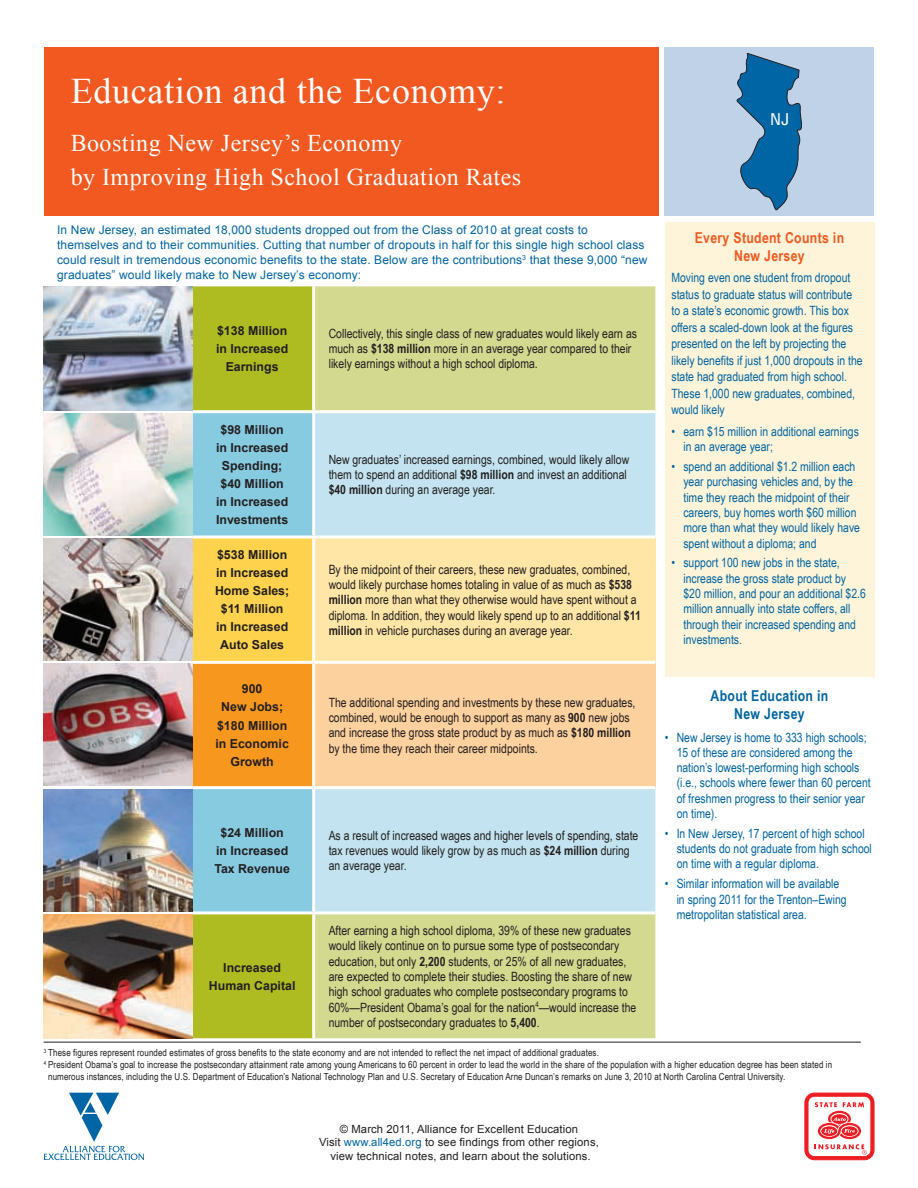
<style>
.page{position:relative;width:918px;height:1188px;background:#fff}
.page>*{position:absolute;margin:0;border:0;box-sizing:border-box;transform-origin:0 0}
.t1{font:36px "Times New Roman";letter-spacing:.02em;color:#fff}
.subheader{font:24px/34.5px "Times New Roman";letter-spacing:.02em;color:#fff}
.t2{font:condensed 16.5px "Univers";color:#fff}
.box_head{font:700 15px/18px "Arial Narrow";letter-spacing:.02em;color:#f15921;text-align:center}
.head_2{font:700 15px/18px "Arial Narrow";letter-spacing:.02em;color:#0065a4;text-align:center}
.table_body{font:12.75px/15.3px "Arial Narrow";color:#231f20}
.bullet{font:12.75px/15.3px "Arial Narrow";color:#0065a4}
.box_body{font:12.75px/16.5px "Arial Narrow";color:#0065a4}
.table_head{font:700 12.3px/18px "Arial";color:#231f20;text-align:center}
.table_intro{font:12px/15px "Arial";letter-spacing:.01em;color:#0065a4}
.t3{font:11.25px/13.5px "Arial";letter-spacing:.01em;color:#231f20;text-align:center}
.FOOTNOTE{font:9.75px/12px "Arial Narrow";letter-spacing:.01em;color:#231f20}
.FOOTNOTE_1{font:9.75px "Arial Narrow";letter-spacing:.01em;color:#231f20}
.s1{font-weight:700}
.s2{color:#0065a4}
</style>
<div class="page">
<svg style="left:44px;top:1093px;width:100px;height:67px"></svg>
<div style="left:804px;top:1092px;width:71px;height:69px;border:1px solid #fff;border-radius:10px"></div>
<svg style="left:805px;top:1093px;width:69px;height:67px"></svg>
<hr style="left:44px;top:1042px;width:817px;height:1px;background:#231f20">
<div style="left:44px;top:47px;width:615px;height:169px;background:#f15921"></div>
<div style="left:665px;top:222px;width:209px;height:455px;background:#fef4d9"></div>
<div style="left:192px;top:286px;width:120px;height:752px;background:#aebc21"></div>
<div style="left:315px;top:286px;width:340px;height:752px;background:#d3d98f"></div>
<div style="left:192px;top:413px;width:120px;height:498px;background:#87cbe1"></div>
<div style="left:315px;top:413px;width:340px;height:498px;background:#c2e3ef"></div>
<div style="left:192px;top:537px;width:122px;height:125px;background:#fed24c"></div>
<div style="left:314px;top:537px;width:341px;height:125px;background:#ffe6a7"></div>
<div style="left:192px;top:662px;width:122px;height:126px;background:#f7971d"></div>
<div style="left:314px;top:662px;width:341px;height:126px;background:#fdd19e"></div>
<hr style="left:312px;top:539px;width:3px;height:122px;background:#fff">
<hr style="left:312px;top:664px;width:3px;height:122px;background:#fff">
<hr style="left:192px;top:911px;width:122px;height:3px;background:#fff">
<hr style="left:314px;top:911px;width:341px;height:3px;background:#fff">
<hr style="left:192px;top:410px;width:122px;height:3px;background:#fff">
<hr style="left:314px;top:410px;width:341px;height:3px;background:#fff">
<hr style="left:192px;top:536px;width:122px;height:3px;background:#fff">
<hr style="left:314px;top:536px;width:341px;height:3px;background:#fff">
<hr style="left:192px;top:661px;width:122px;height:3px;background:#fff">
<hr style="left:314px;top:661px;width:341px;height:3px;background:#fff">
<hr style="left:192px;top:786px;width:122px;height:3px;background:#fff">
<hr style="left:314px;top:786px;width:341px;height:3px;background:#fff">
<img style="left:44px;top:286px;width:148px;height:124px">
<img style="left:44px;top:413px;width:148px;height:122px">
<img style="left:44px;top:539px;width:148px;height:122px">
<img style="left:44px;top:664px;width:148px;height:122px">
<img style="left:44px;top:789px;width:148px;height:122px">
<img style="left:44px;top:914px;width:148px;height:124px">
<div style="left:665px;top:47px;width:209px;height:169px;background:#c0d2e8"></div>
<svg style="left:737px;top:53px;width:65px;height:157px"></svg>
<p class="t1" style="left:71px;top:70px;width:436px">Education and the Economy:</p>
<p class="subheader" style="left:71px;top:125px;width:452px">Boosting New Jersey’s Economy<br>by Improving High School Graduation Rates</p>
<p class="table_intro" style="left:57px;top:222px;width:592px">In New Jersey, an estimated 18,000 students dropped out from the Class of 2010 at great costs to themselves and to their communities. Cutting that number of dropouts in half for this single high school class could result in tremendous economic benefits to the state. Below are the contributions<sup>3</sup> that these 9,000 “new graduates” would likely make to New Jersey’s economy:</p>
<p class="table_head" style="left:216px;top:321px;width:74px">$138 Million in Increased<br>Earnings</p>
<p class="table_body" style="left:329px;top:325px;width:310px">Collectively, this single class of new graduates would likely earn as much as <span class="s1">$138 million</span> more in an average year compared to their likely earnings without a high school diploma.</p>
<p class="table_head" style="left:216px;top:421px;width:74px">$98 Million in Increased<br>Spending; $40 Million in Increased<br>Investments</p>
<p class="table_head" style="left:215px;top:546px;width:76px">$538 Million in Increased<br>Home Sales; $11 Million in Increased<br>Auto Sales</p>
<p class="table_head" style="left:215px;top:680px;width:75px">900<br>New Jobs; $180 Million in Economic<br>Growth</p>
<p class="table_body" style="left:329px;top:452px;width:302px">New graduates’ increased earnings, combined, would likely allow them to spend an additional <span class="s1">$98 million</span> and invest an additional <span class="s1">$40 million</span> during an average year.</p>
<p class="table_body" style="left:329px;top:562px;width:314px">By the midpoint of their careers, these new graduates, combined, would likely purchase homes totaling in value of as much as <span class="s1">$538 million</span> more than what they otherwise would have spent without a diploma. In addition, they would likely spend up to an additional <span class="s1">$11 million</span> in vehicle purchases during an average year.</p>
<p class="table_body" style="left:329px;top:694px;width:308px">The additional spending and investments by these new graduates, combined, would be enough to support as many as <span class="s1">900</span> new jobs and increase the gross state product by as much as <span class="s1">$180 million </span>by the time they reach their career midpoints.</p>
<p class="table_head" style="left:214px;top:823px;width:77px">$24 Million in Increased<br>Tax Revenue</p>
<p class="table_body" style="left:329px;top:827px;width:311px">As a result of increased wages and higher levels of spending, state tax revenues would likely grow by as much as <span class="s1">$24 million</span> during an average year.</p>
<p class="table_head" style="left:209px;top:959px;width:88px">Increased<br>Human Capital</p>
<p class="table_body" style="left:329px;top:923px;width:309px">After earning a high school diploma, 39% of these new graduates would likely continue on to pursue some type of postsecondary education, but only <span class="s1">2,200</span> students, or 25% of all new graduates, are expected to complete their studies. Boosting the share of new high school graduates who complete postsecondary programs to 60%—President Obama’s goal for the nation<sup>4</sup>—would increase the number of postsecondary graduates to <span class="s1">5,400</span>.</p>
<p class="t2" style="left:770px;top:109px;width:21px">NJ</p>
<p class="box_head" style="left:695px;top:229px;width:151px">Every Student Counts in<br>New Jersey</p>
<p class="box_body" style="left:671px;top:269px;width:193px">Moving even one student from dropout status to graduate status will contribute to a state’s economic growth. This box offers a scaled-down look at the figures presented on the left by projecting the likely benefits if just 1,000 dropouts in the state had graduated from high school.<br>These 1,000 new graduates, combined, would likely</p>
<p class="bullet" style="left:683px;top:424px;width:177px;text-indent:-12px">• earn $15 million in additional earnings in an average year;</p>
<p class="bullet" style="left:683px;top:459px;width:178px;text-indent:-12px">• spend an additional $1.2 million each year purchasing vehicles and, by the time they reach the midpoint of their careers, buy homes worth $60 million more than what they would likely have spent without a diploma; and</p>
<p class="bullet" style="left:683px;top:555px;width:184px;text-indent:-12px">• support 100 new jobs in the state, increase the gross state product by $20 million, and pour an additional $2.6 million annually into state coffers, all through their increased spending and investments.</p>
<p class="head_2" style="left:711px;top:687px;width:119px">About Education in<br>New Jersey</p>
<p class="bullet" style="left:677px;top:729px;width:196px;text-indent:-12px">• New Jersey is home to 333 high schools; 15 of these are considered among the nation’s lowest-performing high schools (i.e., schools where fewer than 60 percent of freshmen progress to their senior year on time).</p>
<p class="bullet" style="left:677px;top:826px;width:197px;text-indent:-12px">• In New Jersey, 17 percent of high school students do not graduate from high school on time with a regular diploma.</p>
<p class="bullet" style="left:677px;top:876px;width:172px;text-indent:-12px">• Similar information will be available in spring 2011 for the Trenton–Ewing metropolitan statistical area.</p>
<p class="FOOTNOTE_1" style="left:44px;top:1047px;width:557px"><sup>3</sup> These figures represent rounded estimates of gross benefits to the state economy and are not intended to reflect the net impact of additional graduates.</p>
<p class="FOOTNOTE" style="left:48px;top:1059px;width:786px;text-indent:-4px"><sup>4</sup> President Obama’s goal to increase the postsecondary attainment rate among young Americans to 60 percent in order to lead the world in the share of the population with a higher education degree has been stated in numerous instances, including the U.S. Department of Education’s National Technology Plan and U.S. Secretary of Education Arne Duncan’s remarks on June 3, 2010 at North Carolina Central University.</p>
<p class="t3" style="left:319px;top:1122px;width:281px">© March 2011, Alliance for Excellent Education<br>Visit <span class="s2">www.all4ed.org</span> to see findings from other regions, view technical notes, and learn about the solutions.</p>
</div>
